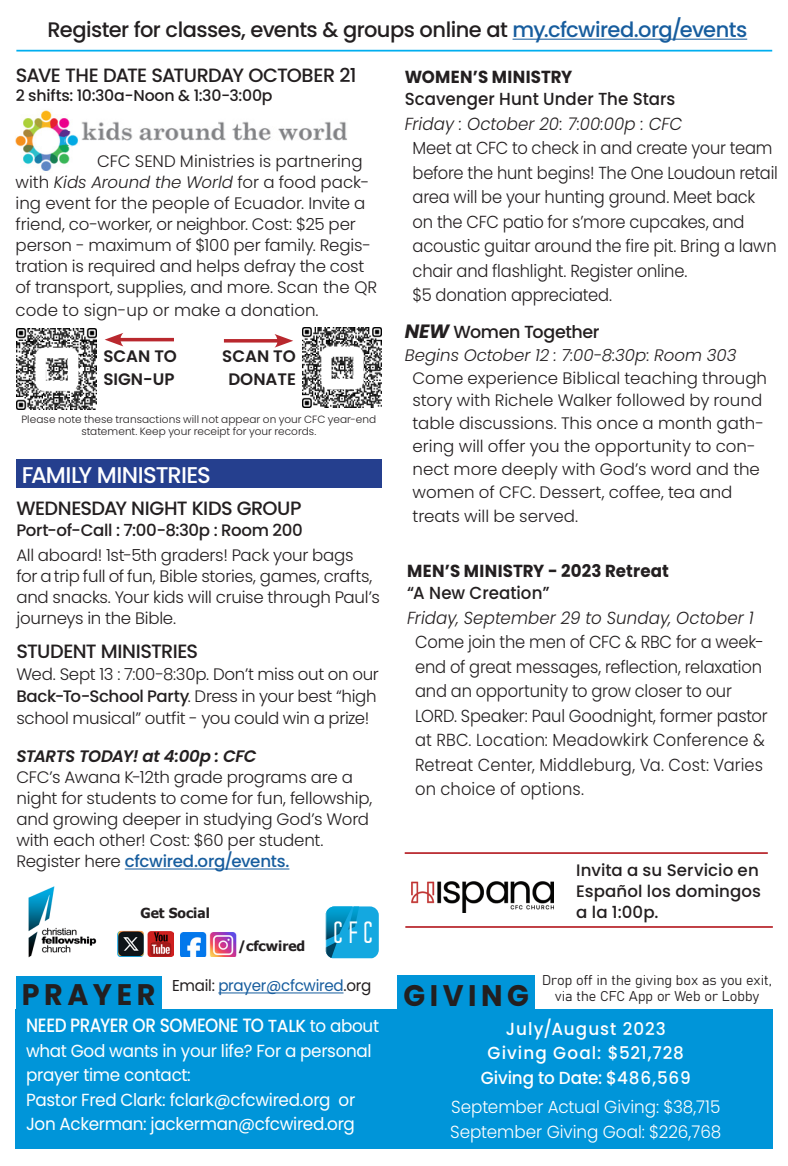
<style>
.page{position:relative;width:788px;height:1166px;background:#fff}
.page>*{position:absolute;margin:0;border:0;box-sizing:border-box;transform-origin:0 0}
.t1{font:condensed 30.62px "Tall Dark And Handsome";color:#fff}
.t2{font:700 29.75px "Poppins";letter-spacing:.16em;color:#231f20;scale:.96 1}
.t3{font:500 22.75px "Poppins";letter-spacing:-.035em;color:#fff}
.t4{font:500 21px "Poppins";letter-spacing:-.025em;color:#231f20}
.t5{font:500 19.25px "Poppins";letter-spacing:-.03em;color:#231f20}
.t6{font:500 19.25px "Poppins";letter-spacing:-.025em;color:#fff;scale:.87 1}
.t7{font:300 17.5px/24.5px "Poppins";letter-spacing:-.01em;color:#231f20;scale:.93 1}
.t8{font:17.5px/24.5px "Poppins";letter-spacing:-.02em;color:#fff;scale:.96 1}
.t9{font:italic 300 17.5px "Poppins";letter-spacing:.005em;color:#231f20;scale:.95 1}
.t10{font:300 17.5px "Poppins";color:#fff;scale:.96 1}
.t11{font:700 17.5px "Poppins";letter-spacing:.015em;color:#231f20;scale:.95 1}
.t12{font:500 17.5px "Poppins";color:#231f20;scale:.95 1}
.t13{font:500 17.5px "Poppins";letter-spacing:.05em;color:#fff;scale:.96 1}
.t14{font:500 17.5px "Poppins";letter-spacing:-.005em;color:#fff;scale:.96 1}
.t15{font:500 17.5px "Poppins";letter-spacing:-.02em;color:#231f20}
.t16{font:300 16.62px/21px "Poppins";letter-spacing:-.01em;color:#231f20}
.t17{font:500 16.62px "Poppins";letter-spacing:.005em;color:#231f20}
.t18{font:italic 300 16.62px "Poppins";color:#231f20}
.t19{font:500 16.62px "Poppins";letter-spacing:-.02em;color:#175d9e}
.t20{font:500 16.62px "Poppins";letter-spacing:-.02em;color:#231f20}
.t21{font:600 16.62px "Poppins";color:#231f20}
.t22{font:italic 600 16.62px "Poppins";letter-spacing:-.025em;color:#231f20}
.t23{font:500 15.75px "Poppins";letter-spacing:-.01em;color:#231f20}
.t24{font:15.75px "Poppins";letter-spacing:-.02em;color:#175d9e;scale:.96 1}
.t25{font:14px/15.8px "Bahnschrift";color:#231f20;text-align:center}
.t26{font:700 13.83px "Tahoma";color:#231f20}
.t27{font:300 10.5px/12.2px "Poppins";letter-spacing:.005em;color:#231f20;text-align:center}
.s1{color:#175d9e}
.s2{font-style:italic}
.s3{font-weight:500}
.s4{font-weight:300;color:#231f20}
.s5{color:#231f20}
.s6{font-size:17.5px}
.s7{font-weight:400;font-size:17.5px}
.s8{font-weight:700;font-style:italic;font-size:19.25px}
</style>
<div class="page">
<img style="left:81px;top:121px;width:266px;height:20px">
<img style="left:16px;top:110px;width:56px;height:61px">
<hr style="left:512px;top:39px;width:235px;height:1px;background:#175d9e">
<div style="left:16px;top:976px;width:145px;height:34px;background:#0095d9"></div>
<hr style="left:218px;top:992px;width:125px;height:1px;background:#175d9e">
<div style="left:16px;top:1009px;width:756px;height:139px;background:#0095d9"></div>
<div style="left:397px;top:975px;width:137px;height:34px;background:#0095d9"></div>
<hr style="left:16px;top:50px;width:756px;height:2px;background:#00aeef">
<img style="left:28px;top:886px;width:69px;height:71px">
<img style="left:359px;top:906px;width:20px;height:52px">
<svg style="left:325px;top:906px;width:34px;height:52px;background:#1599c8"></svg>
<img style="left:180px;top:932px;width:57px;height:25px">
<img style="left:147px;top:931px;width:26px;height:25px">
<img style="left:66px;top:132px;width:13px;height:14px">
<div style="left:16px;top:459px;width:365px;height:29px;background:#253f8e"></div>
<img style="left:411px;top:881px;width:142px;height:31px">
<hr style="left:404px;top:852px;width:363px;height:2px;background:#b9282e">
<hr style="left:405px;top:926px;width:367px;height:1px;background:#b9282e">
<hr style="left:125px;top:868px;width:164px;height:1px;background:#175d9e">
<img style="left:16px;top:329px;width:81px;height:80px">
<img style="left:302px;top:327px;width:80px;height:80px">
<hr style="left:117px;top:338px;width:57px;height:3px;background:#b9282e">
<svg style="left:105px;top:333px;width:18px;height:13px"></svg>
<hr style="left:224px;top:339px;width:57px;height:3px;background:#b9282e">
<svg style="left:274px;top:334px;width:19px;height:13px"></svg>
<img style="left:118px;top:931px;width:26px;height:25px">
<p class="t4" style="left:47px;top:18px;width:701px">Register for classes, events &amp; groups online at <span class="s1">my.cfcwired.org/events</span></p>
<p class="t5" style="left:16px;top:64px;width:342px">SAVE THE DATE SATURDAY OCTOBER 21</p>
<p class="t23" style="left:16px;top:86px;width:258px">2 shifts: 10:30a-Noon &amp; 1:30-3:00p</p>
<p class="t16" style="left:97px;top:151px;width:267px">CFC SEND Ministries is partnering</p>
<p class="t16" style="left:16px;top:172px;width:363px">with <span class="s2">Kids Around the World</span> for a food pack&shy;ing event for the people of Ecuador. Invite a friend, co-worker, or neighbor. Cost: $25 per person - maximum of $100 per family. Regis&shy;tration is required and helps defray the cost of transport, supplies, and more. Scan the QR</p>
<p class="t16" style="left:16px;top:300px;width:304px">code to sign-up or make a donation.</p>
<p class="t21" style="left:103px;top:346px;width:75px">SCAN TO</p>
<p class="t21" style="left:103px;top:369px;width:73px">SIGN-UP</p>
<p class="t21" style="left:222px;top:346px;width:75px">SCAN TO</p>
<p class="t21" style="left:228px;top:369px;width:69px">DONATE</p>
<p class="t27" style="left:21px;top:413px;width:356px">Please note these transactions will not appear on your CFC year-end statement. Keep your receipt for your records.</p>
<p class="t3" style="left:22px;top:462px;width:191px">FAMILY MINISTRIES</p>
<p class="t5" style="left:16px;top:497px;width:287px">WEDNESDAY NIGHT KIDS GROUP</p>
<p class="t20" style="left:16px;top:520px;width:288px">Port-of-Call : 7:00-8:30p : Room 200</p>
<p class="t16" style="left:16px;top:544px;width:365px">All aboard! 1st-5th graders! Pack your bags<br>for a trip full of fun, Bible stories, games, crafts, and snacks. Your kids will cruise through Paul’s journeys in the Bible.</p>
<p class="t5" style="left:16px;top:640px;width:183px">STUDENT MINISTRIES</p>
<p class="t16" style="left:16px;top:663px;width:364px">Wed. Sept 13 : 7:00-8:30p. Don’t miss out on our</p>
<p class="t16" style="left:16px;top:685px;width:361px"><span class="s3">Back-To-School Party</span>. Dress in your best “high</p>
<p class="t16" style="left:16px;top:707px;width:354px">school musical” outfit - you could win a prize!</p>
<p class="t22" style="left:16px;top:747px;width:242px">STARTS TODAY! at 4:00p : CFC</p>
<p class="t16" style="left:16px;top:767px;width:357px">CFC’s Awana K-12th grade programs are a night for students to come for fun, fellowship, and growing deeper in studying God’s Word with each other! Cost: $60 per student.</p>
<p class="t19" style="left:16px;top:852px;width:274px"><span class="s4">Register here</span> cfcwired.org/events.</p>
<p class="t26" style="left:140px;top:903px;width:71px">Get Social</p>
<p class="t26" style="left:238px;top:935px;width:69px">/cfcwired</p>
<p class="t1" style="left:334px;top:914px;width:40px">C F C</p>
<p class="t2" style="left:22px;top:977px;width:141px">PRAYER</p>
<p class="t24" style="left:172px;top:976px;width:209px"><span class="s5">Email:</span> prayer@cfcwired<span class="s5">.org</span></p>
<p class="t6" style="left:26px;top:1014px;width:407px">NEED PRAYER OR SOMEONE TO <span class="s6">TALK</span> <span class="s7">to about</span></p>
<p class="t8" style="left:26px;top:1038px;width:361px">what God wants in your life? For a personal prayer time contact:</p>
<p class="t8" style="left:26px;top:1087px;width:344px">Pastor Fred Clark: fclark@cfcwired.org or</p>
<p class="t8" style="left:26px;top:1112px;width:344px">Jon Ackerman: jackerman@cfcwired.org</p>
<p class="t11" style="left:404px;top:66px;width:178px">WOMEN’S MINISTRY</p>
<p class="t12" style="left:404px;top:89px;width:286px">Scavenger Hunt Under The Stars</p>
<p class="t9" style="left:404px;top:114px;width:294px">Friday : October 20: 7:00:00p : CFC</p>
<p class="t7" style="left:412px;top:136px;width:394px">Meet at CFC to check in and create your team before the hunt begins! The One Loudoun retail area will be your hunting ground. Meet back on the CFC patio for s’more cupcakes, and acoustic guitar around the fire pit. Bring a lawn chair and flashlight. Register online.</p>
<p class="t7" style="left:412px;top:283px;width:216px">$5 donation appreciated.</p>
<p class="t15" style="left:404px;top:322px;width:196px"><span class="s8">NEW</span> Women Together</p>
<p class="t18" style="left:404px;top:345px;width:333px">Begins October 12 : 7:00-8:30p: Room 303</p>
<p class="t16" style="left:412px;top:366px;width:356px;line-height:22.8px">Come experience Biblical teaching through story with Richele Walker followed by round table discussions. This once a month gath&shy;ering will offer you the opportunity to con&shy;nect more deeply with God’s word and the women of CFC. Dessert, coffee, tea and</p>
<p class="t16" style="left:412px;top:506px;width:167px">treats will be served.</p>
<p class="t11" style="left:407px;top:560px;width:277px">MEN’S MINISTRY - 2023 Retreat</p>
<p class="t12" style="left:407px;top:583px;width:151px">“A New Creation”</p>
<p class="t9" style="left:407px;top:607px;width:366px">Friday, September 29 to Sunday, October 1</p>
<p class="t7" style="left:415px;top:630px;width:380px">Come join the men of CFC &amp; RBC for a week&shy;end of great messages, reflection, relaxation and an opportunity to grow closer to our LORD. Speaker: Paul Goodnight, former pastor at RBC. Location: Meadowkirk Conference &amp; Retreat Center, Middleburg, Va. Cost: Varies on choice of options.</p>
<p class="t17" style="left:576px;top:860px;width:184px">Invita a su Servicio en</p>
<p class="t17" style="left:576px;top:881px;width:186px">Español los domingos</p>
<p class="t17" style="left:576px;top:902px;width:84px">a la 1:00p.</p>
<p class="t2" style="left:403px;top:978px;width:132px">GIVING</p>
<p class="t25" style="left:542px;top:971px;width:231px">Drop off in the giving box as you exit, via the CFC App or Web or Lobby</p>
<p class="t13" style="left:506px;top:1018px;width:168px">July/August 2023</p>
<p class="t13" style="left:487px;top:1042px;width:206px">Giving Goal: $521,728</p>
<p class="t14" style="left:481px;top:1067px;width:220px">Giving to Date: $486,569</p>
<p class="t10" style="left:451px;top:1097px;width:282px">September Actual Giving: $38,715</p>
<p class="t10" style="left:450px;top:1121px;width:284px">September Giving Goal: $226,768</p>
</div>
